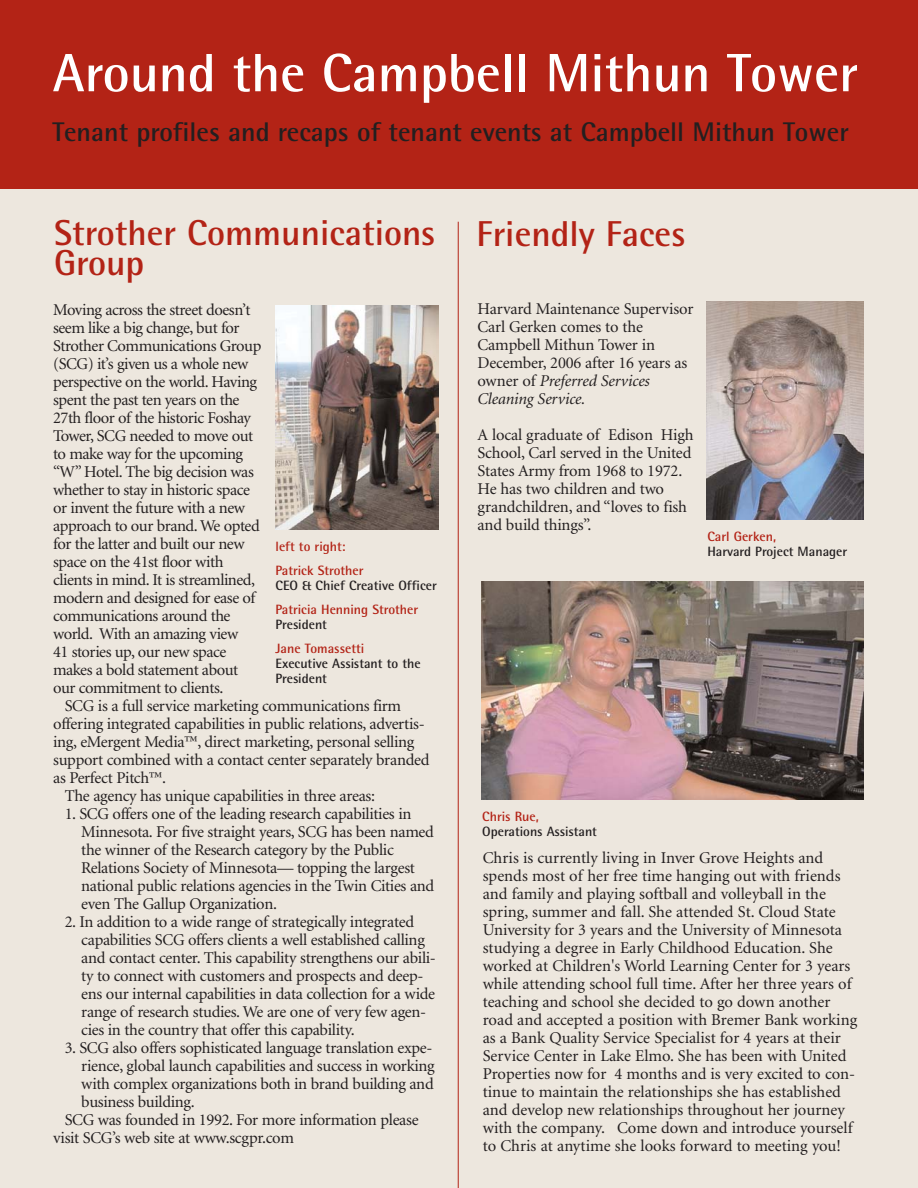
<style>
.page{position:relative;width:918px;height:1188px;background:#ede7de}
.page>*{position:absolute;margin:0;border:0;box-sizing:border-box;transform-origin:0 0}
.t1{font:700 54px "Rotis Semi Sans";color:#fff}
.t2{font:700 36px/30px "Rotis Semi Sans";color:#b32316}
.t3{font:700 27px "Rotis Semi Sans";color:#231f20}
.t4{font:16.5px/18px "Minion";letter-spacing:-.02em;color:#231f20}
.t5{font:16.5px/18px "Minion";color:#231f20}
.t6{font:700 13.5px/15px "Rotis Semi Sans";color:#231f20}
.t7{font:700 13.5px/24px "Rotis Semi Sans";color:#b32316}
.s1{font-style:italic}
</style>
<div class="page">
<img style="left:276px;top:305px;width:162px;height:224px">
<div style="left:0;top:0;width:918px;height:189px;background:#b32316"></div>
<hr style="left:458px;top:222px;width:1px;height:966px;background:#b32316">
<img style="left:706px;top:301px;width:158px;height:218px">
<img style="left:481px;top:582px;width:383px;height:218px">
<h1 class="t1" style="left:53px;top:54px;width:807px">Around the Campbell Mithun Tower</h1>
<h3 class="t3" style="left:53px;top:122px;width:798px">Tenant profiles and recaps of tenant events at Campbell Mithun Tower</h3>
<h2 class="t2" style="left:54px;top:222px;width:383px">Strother Communications<br>Group</h2>
<p class="t4" style="left:53px;top:303px;width:210px">Moving across the street doesn’t seem like a big change, but for<br>Strother Communications Group (SCG) it’s given us a whole new perspective on the world. Having spent the past ten years on the<br>27th floor of the historic Foshay<br>Tower, SCG needed to move out to make way for the upcoming “W” Hotel. The big decision was whether to stay in historic space or invent the future with a new approach to our brand. We opted for the latter and built our new space on the 41st floor with clients in mind. It is streamlined, modern and designed for ease of communications around the world. With an amazing view<br>41 stories up, our new space makes a bold statement about our commitment to clients.</p>
<p class="t4" style="left:65px;top:699px;width:338px">SCG is a full service marketing communications firm</p>
<p class="t4" style="left:53px;top:717px;width:373px">offering integrated capabilities in public relations, advertis-</p>
<p class="t4" style="left:53px;top:735px;width:363px">ing, eMergent Media™, direct marketing, personal selling</p>
<p class="t4" style="left:53px;top:753px;width:378px">support combined with a contact center separately branded</p>
<p class="t4" style="left:53px;top:771px;width:114px">as Perfect Pitch™.</p>
<p class="t4" style="left:65px;top:789px;width:312px">The agency has unique capabilities in three areas:</p>
<p class="t4" style="left:81px;top:807px;width:355px;text-indent:-17px">1. SCG offers one of the leading research capabilities in Minnesota. For five straight years, SCG has been named the winner of the Research category by the Public Relations Society of Minnesota— topping the largest national public relations agencies in the Twin Cities and even The Gallup Organization.</p>
<p class="t4" style="left:81px;top:915px;width:356px;text-indent:-17px">2. In addition to a wide range of strategically integrated capabilities SCG offers clients a well established calling and contact center. This capability strengthens our abili&shy;ty to connect with customers and prospects and deep&shy;ens our internal capabilities in data collection for a wide range of research studies. We are one of very few agen&shy;cies in the country that offer this capability.</p>
<p class="t4" style="left:65px;top:1041px;width:369px">3. SCG also offers sophisticated language translation expe-</p>
<p class="t4" style="left:81px;top:1059px;width:355px">rience, global launch capabilities and success in working</p>
<p class="t4" style="left:81px;top:1077px;width:354px">with complex organizations both in brand building and</p>
<p class="t4" style="left:81px;top:1095px;width:115px">business building.</p>
<p class="t4" style="left:65px;top:1113px;width:355px">SCG was founded in 1992. For more information please</p>
<p class="t4" style="left:53px;top:1131px;width:242px">visit SCG’s web site at www.scgpr.com</p>
<p class="t7" style="left:276px;top:535px;width:89px">left to right:<br>Patrick Strother</p>
<p class="t6" style="left:276px;top:579px;width:163px">CEO &amp; Chief Creative Officer</p>
<p class="t7" style="left:276px;top:598px;width:144px">Patricia Henning Strother</p>
<p class="t6" style="left:276px;top:618px;width:53px">President</p>
<p class="t7" style="left:276px;top:637px;width:90px">Jane Tomassetti</p>
<p class="t6" style="left:276px;top:657px;width:147px">Executive Assistant to the<br>President</p>
<h2 class="t2" style="left:477px;top:222px;width:211px">Friendly Faces</h2>
<p class="t4" style="left:478px;top:301px;width:217px">Harvard Maintenance Supervisor<br>Carl Gerken comes to the<br>Campbell Mithun Tower in<br>December, 2006 after 16 years as owner of <span class="s1">Preferred Services<br>Cleaning Service.</span></p>
<p class="t4" style="left:478px;top:427px;width:218px">A local graduate of Edison High<br>School, Carl served in the United<br>States Army from 1968 to 1972.<br>He has two children and two grandchildren, and “loves to fish and build things”.</p>
<p class="t7" style="left:707px;top:525px;width:70px">Carl Gerken,</p>
<p class="t6" style="left:707px;top:545px;width:141px">Harvard Project Manager</p>
<p class="t7" style="left:482px;top:806px;width:58px">Chris Rue,</p>
<p class="t6" style="left:482px;top:825px;width:116px">Operations Assistant</p>
<p class="t5" style="left:483px;top:851px;width:376px">Chris is currently living in Inver Grove Heights and spends most of her free time hanging out with friends and family and playing softball and volleyball in the spring, summer and fall. She attended St. Cloud State University for 3 years and the University of Minnesota studying a degree in Early Childhood Education. She worked at Children's World Learning Center for 3 years while attending school full time. After her three years of teaching and school she decided to go down another road and accepted a position with Bremer Bank working as a Bank Quality Service Specialist for 4 years at their Service Center in Lake Elmo. She has been with United Properties now for 4 months and is very excited to con&shy;tinue to maintain the relationships she has established and develop new relationships throughout her journey with the company. Come down and introduce yourself to Chris at anytime she looks forward to meeting you!</p>
</div>
